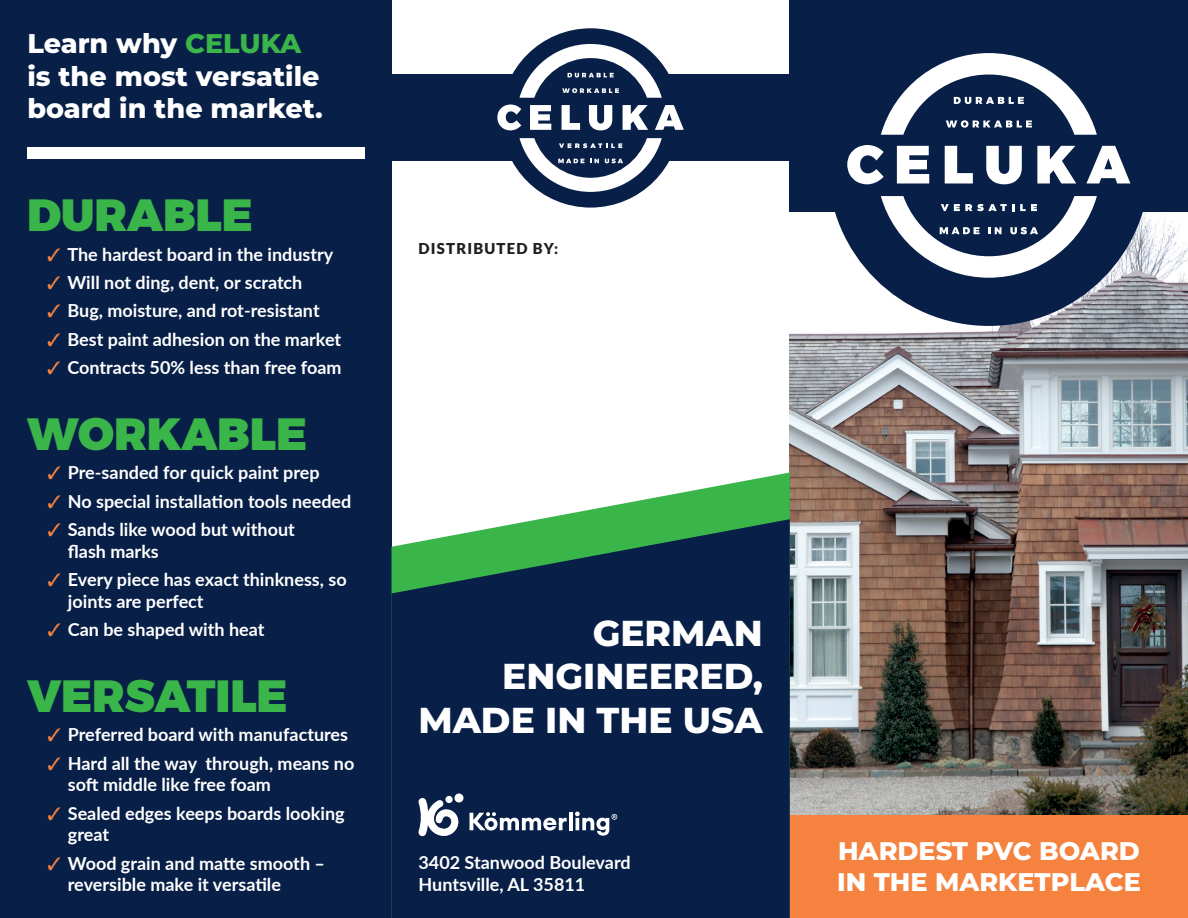
<style>
.page{position:relative;width:1188px;height:918px;background:#fff}
.page>*{position:absolute;margin:0;border:0;box-sizing:border-box;transform-origin:0 0}
.t1{font:900 45px "Montserrat";color:#3ab54a}
.t2{font:800 36px/43.2px "Montserrat";color:#fff;text-align:right}
.t3{font:800 27px/32.4px "Montserrat";color:#fff}
.t4{font:800 25.5px/30.6px "Montserrat";color:#fff}
.t5{font:700 18px/21.6px "Lato";color:#fff}
.t6{font:900 15px "Lato";letter-spacing:.08em;color:#231f20}
.s1{color:#3ab54a}
.s2{color:#f5823f}
</style>
<div class="page">
<img style="left:790px;top:213px;width:398px;height:603px">
<svg style="left:828px;top:212px;width:322px;height:114px;fill:#081f47"></svg>
<div style="left:790px;top:0;width:398px;height:212px;background:#081f47"></div>
<div style="left:790px;top:816px;width:398px;height:102px;background:#f5823f"></div>
<div style="left:0;top:0;width:392px;height:918px;background:#081f47"></div>
<div style="left:27px;top:147px;width:337px;height:12px;background:#fff"></div>
<svg style="left:847px;top:145px;width:37px;height:39px"></svg>
<svg style="left:897px;top:146px;width:32px;height:37px"></svg>
<svg style="left:945px;top:146px;width:28px;height:37px"></svg>
<svg style="left:986px;top:146px;width:36px;height:38px"></svg>
<svg style="left:1037px;top:146px;width:39px;height:37px"></svg>
<svg style="left:1086px;top:146px;width:44px;height:37px"></svg>
<svg style="left:881px;top:53px;width:216px;height:82px"></svg>
<svg style="left:881px;top:196px;width:216px;height:82px"></svg>
<div style="left:392px;top:75px;width:398px;height:86px;background:#081f47"></div>
<div style="left:501px;top:28px;width:179px;height:180px;background:#081f47;border-radius:50%"></div>
<svg style="left:497px;top:105px;width:24px;height:25px"></svg>
<svg style="left:530px;top:105px;width:21px;height:25px"></svg>
<svg style="left:562px;top:105px;width:18px;height:25px"></svg>
<svg style="left:589px;top:105px;width:23px;height:25px"></svg>
<svg style="left:623px;top:105px;width:25px;height:25px"></svg>
<svg style="left:655px;top:105px;width:29px;height:25px"></svg>
<svg style="left:519px;top:44px;width:143px;height:54px"></svg>
<svg style="left:519px;top:138px;width:143px;height:54px"></svg>
<svg style="left:541px;top:473px;width:249px;height:46px"></svg>
<svg style="left:392px;top:519px;width:398px;height:399px;background:#0f2f49"></svg>
<svg style="left:412px;top:790px;width:205px;height:57px"></svg>
<h3 class="t3" style="left:27px;top:26px;width:297px">Learn why <span class="s1">CELUKA </span>is the most versatile board in the market.</h3>
<h1 class="t1" style="left:27px;top:188px;width:227px">DURABLE</h1>
<p class="t5" style="left:47px;top:243px;width:288px"><span class="s2">✓</span> The hardest board in the industry</p>
<p class="t5" style="left:47px;top:271px;width:257px"><span class="s2">✓</span> Will not ding, dent, or scratch</p>
<p class="t5" style="left:47px;top:300px;width:274px"><span class="s2">✓</span> Bug, moisture, and rot-resistant</p>
<p class="t5" style="left:47px;top:328px;width:296px"><span class="s2">✓</span> Best paint adhesion on the market</p>
<p class="t5" style="left:47px;top:356px;width:296px"><span class="s2">✓</span> Contracts 50% less than free foam</p>
<p class="t6" style="left:418px;top:239px;width:141px">DISTRIBUTED BY:</p>
<h1 class="t1" style="left:27px;top:406px;width:282px">WORKABLE</h1>
<p class="t5" style="left:48px;top:462px;width:274px"><span class="s2">✓</span> Pre-sanded for quick paint prep</p>
<p class="t5" style="left:48px;top:490px;width:305px"><span class="s2">✓</span> No special installation tools needed</p>
<p class="t5" style="left:68px;top:518px;width:229px;text-indent:-20px"><span class="s2">✓</span> Sands like wood but without flash marks</p>
<p class="t5" style="left:68px;top:568px;width:280px;text-indent:-20px"><span class="s2">✓</span> Every piece has exact thinkness, so joints are perfect</p>
<p class="t5" style="left:48px;top:618px;width:218px"><span class="s2">✓</span> Can be shaped with heat</p>
<h2 class="t2" style="left:418px;top:610px;width:346px">GERMAN<br>ENGINEERED,<br>MADE IN THE USA</h2>
<h1 class="t1" style="left:27px;top:668px;width:262px">VERSATILE</h1>
<p class="t5" style="left:48px;top:723px;width:302px"><span class="s2">✓</span> Preferred board with manufactures</p>
<p class="t5" style="left:68px;top:752px;width:288px;text-indent:-20px"><span class="s2">✓</span> Hard all the way through, means no soft middle like free foam</p>
<p class="t5" style="left:68px;top:802px;width:278px;text-indent:-20px"><span class="s2">✓</span> Sealed edges keeps boards looking great</p>
<p class="t5" style="left:68px;top:852px;width:259px;text-indent:-20px"><span class="s2">✓</span> Wood grain and matte smooth – reversible make it versatile</p>
<p class="t5" style="left:418px;top:852px;width:214px">3402 Stanwood Boulevard<br>Huntsville, AL 35811</p>
<h3 class="t4" style="left:837px;top:835px;width:305px">HARDEST PVC BOARD<br>IN THE MARKETPLACE</h3>
</div>
